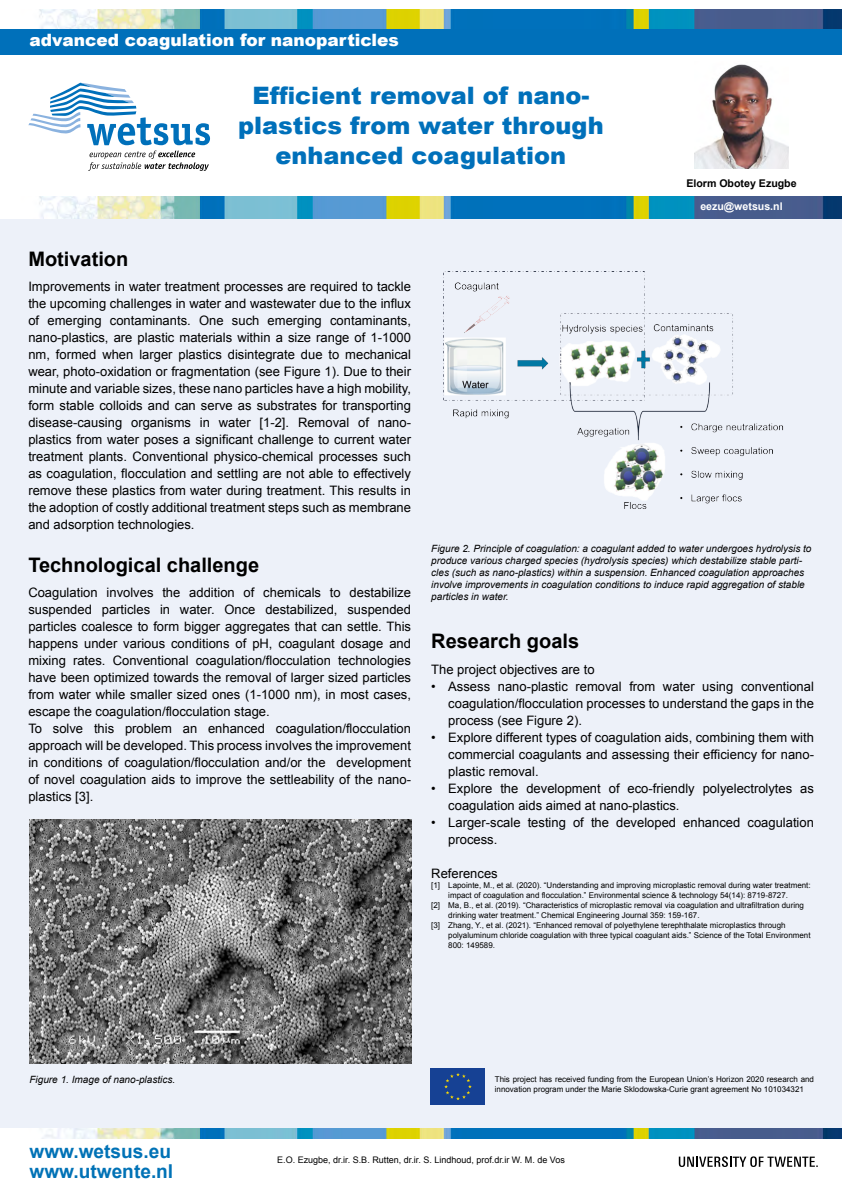
<style>
.page{position:relative;width:842px;height:1191px;background:#fff}
.page>*{position:absolute;margin:0;border:0;box-sizing:border-box;transform-origin:0 0}
.t1{font:900 24px/30px "Arial";color:#0070ba;text-align:center}
.t2{font:700 20px "Arial";color:#000}
.t3{font:700 19.1px "Arial";color:#0072b6}
.t4{font:900 17px "Arial";color:#fff}
.t5{font:13px/17px "Arial";color:#000;text-align:justify}
.t6{font:700 10.6px "Arial";color:#000}
.t7{font:700 10.6px "Arial";color:#fff}
.t8{font:italic 10px/12px "Arial";color:#000}
.t9{font:9px "Arial";color:#000}
.t10{font:8px/10px "Arial";color:#000}
</style>
<div class="page">
<div style="left:0;top:203px;width:842px;height:933px;background:#edf1f9"></div>
<img style="left:39px;top:9px;width:803px;height:20px">
<div style="left:0;top:29px;width:842px;height:26px;background:#0070ba"></div>
<img style="left:0;top:1128px;width:842px;height:10px">
<svg style="left:28px;top:83px;width:182px;height:88px"></svg>
<img style="left:0;top:196px;width:842px;height:22px">
<img style="left:695px;top:64px;width:93px;height:105px">
<img style="left:443px;top:272px;width:341px;height:237px">
<img style="left:30px;top:819px;width:381px;height:244px">
<svg style="left:679px;top:1156px;width:139px;height:11px"></svg>
<div style="left:431px;top:1068px;width:54px;height:36px;background:#164194"></div>
<svg style="left:444px;top:1073px;width:28px;height:27px"></svg>
<h3 class="t4" style="left:30px;top:28px;width:371px">advanced coagulation for nanoparticles</h3>
<h1 class="t1" style="left:238px;top:80px;width:367px">Efficient removal of nano&shy;plastics from water through enhanced coagulation</h1>
<p class="t6" style="left:686px;top:176px;width:112px">Elorm Obotey Ezugbe</p>
<p class="t7" style="left:700px;top:199px;width:84px">eezu@wetsus.nl</p>
<h2 class="t2" style="left:28px;top:245px;width:101px">Motivation</h2>
<p class="t5" style="left:28px;top:278px;width:384px">Improvements in water treatment processes are required to tackle the upcoming challenges in water and wastewater due to the influx of emerging contaminants. One such emerging contaminants, nano-plastics, are plastic materials within a size range of 1-1000 nm, formed when larger plastics disintegrate due to mechanical wear, photo-oxidation or fragmentation (see Figure 1). Due to their minute and variable sizes, these nano particles have a high mobility, form stable colloids and can serve as substrates for transporting disease-causing organisms in water [1-2]. Removal of nano&shy;plastics from water poses a significant challenge to current water treatment plants. Conventional physico-chemical processes such as coagulation, flocculation and settling are not able to effectively remove these plastics from water during treatment. This results in the adoption of costly additional treatment steps such as membrane and adsorption technologies.</p>
<h2 class="t2" style="left:28px;top:551px;width:232px">Technological challenge</h2>
<p class="t5" style="left:28px;top:584px;width:384px;text-align:left">Coagulation involves the addition of chemicals to destabilize suspended particles in water. Once destabilized, suspended particles coalesce to form bigger aggregates that can settle. This happens under various conditions of pH, coagulant dosage and mixing rates. Conventional coagulation/flocculation technologies have been optimized towards the removal of larger sized particles from water while smaller sized ones (1-1000 nm), in most cases, escape the coagulation/flocculation stage.<br>To solve this problem an enhanced coagulation/flocculation approach will be developed. This process involves the improvement in conditions of coagulation/flocculation and/or the development of novel coagulation aids to improve the settleability of the nano&shy;plastics [3].</p>
<p class="t8" style="left:431px;top:542px;width:382px">Figure 2. Principle of coagulation: a coagulant added to water undergoes hydrolysis to produce various charged species (hydrolysis species) which destabilize stable parti&shy;cles (such as nano-plastics) within a suspension. Enhanced coagulation approaches involve improvements in coagulation conditions to induce rapid aggregation of stable particles in water.</p>
<h2 class="t2" style="left:431px;top:628px;width:149px">Research goals</h2>
<p class="t5" style="left:431px;top:661px;width:165px">The project objectives are to</p>
<p class="t5" style="left:448px;top:678px;width:367px;text-indent:-17px">• Assess nano-plastic removal from water using conventional coagulation/flocculation processes to understand the gaps in the process (see Figure 2).</p>
<p class="t5" style="left:448px;top:729px;width:367px;text-indent:-17px">• Explore different types of coagulation aids, combining them with commercial coagulants and assessing their efficiency for nano&shy;plastic removal.</p>
<p class="t5" style="left:448px;top:780px;width:367px;text-indent:-17px">• Explore the development of eco-friendly polyelectrolytes as coagulation aids aimed at nano-plastics.</p>
<p class="t5" style="left:448px;top:814px;width:367px;text-indent:-17px">• Larger-scale testing of the developed enhanced coagulation process.</p>
<p class="t5" style="left:431px;top:865px;width:68px">References</p>
<p class="t10" style="left:431px;top:880px;width:381px">[1] Lapointe, M., et al. (2020). “Understanding and improving microplastic removal during water treatment:</p>
<p class="t10" style="left:448px;top:890px;width:341px">impact of coagulation and flocculation.” Environmental science &amp; technology 54(14): 8719-8727.</p>
<p class="t10" style="left:431px;top:900px;width:374px">[2] Ma, B., et al. (2019). “Characteristics of microplastic removal via coagulation and ultrafiltration during</p>
<p class="t10" style="left:448px;top:910px;width:253px">drinking water treatment.” Chemical Engineering Journal 359: 159-167.</p>
<p class="t10" style="left:431px;top:920px;width:356px">[3] Zhang, Y., et al. (2021). “Enhanced removal of polyethylene terephthalate microplastics through</p>
<p class="t10" style="left:448px;top:930px;width:364px">polyaluminum chloride coagulation with three typical coagulant aids.” Science of the Total Environment</p>
<p class="t10" style="left:448px;top:940px;width:48px">800: 149589.</p>
<p class="t8" style="left:30px;top:1073px;width:147px">Figure 1. Image of nano-plastics.</p>
<p class="t10" style="left:495px;top:1073px;width:321px">This project has received funding from the European Union’s Horizon 2020 research and innovation program under the Marie Sklodowska-Curie grant agreement No 101034321</p>
<h3 class="t3" style="left:30px;top:1139px;width:143px">www.wetsus.eu</h3>
<h3 class="t3" style="left:30px;top:1158px;width:145px">www.utwente.nl</h3>
<p class="t9" style="left:277px;top:1153px;width:289px">E.O. Ezugbe, dr.ir. S.B. Rutten, dr.ir. S. Lindhoud, prof.dr.ir W. M. de Vos</p>
</div>
